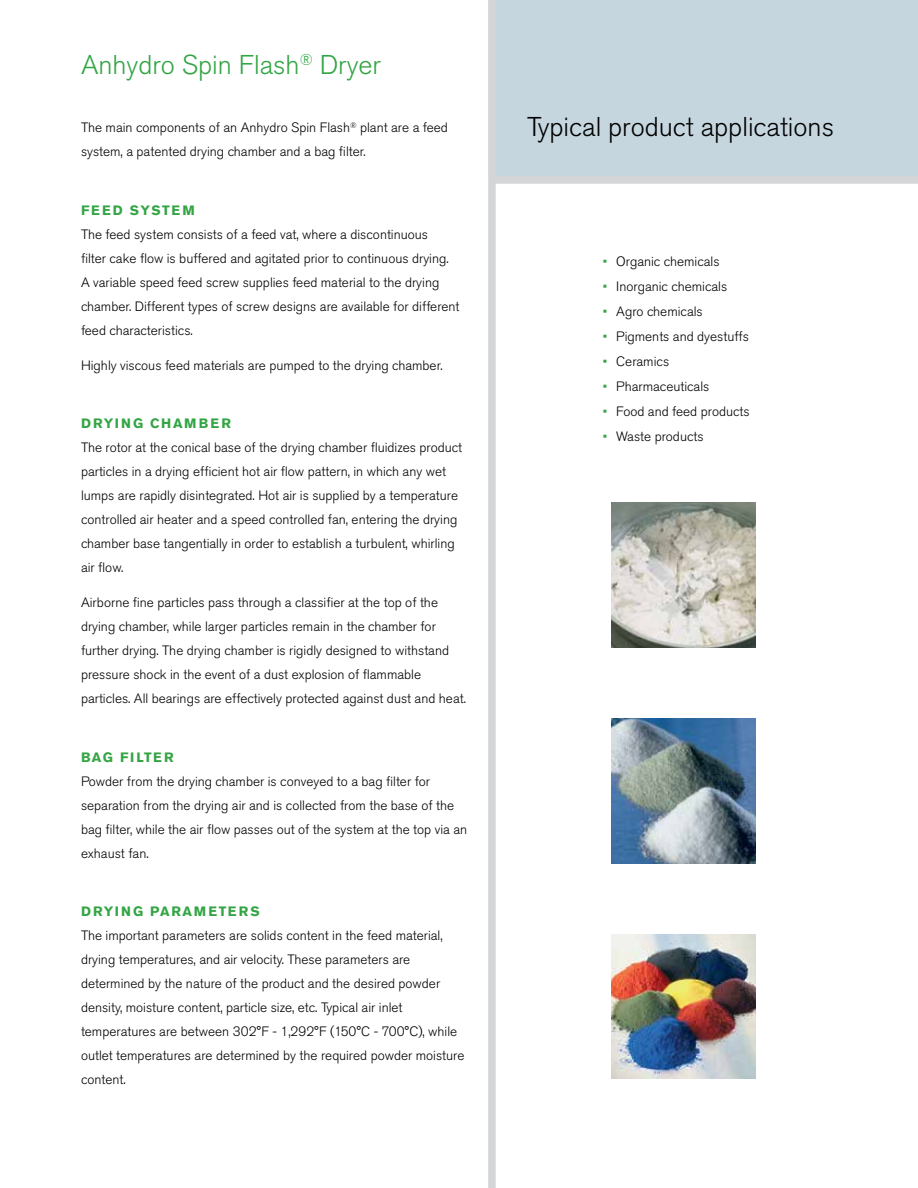
<style>
.page{position:relative;width:918px;height:1188px;background:#fff}
.page>*{position:absolute;margin:0;border:0;box-sizing:border-box;transform-origin:0 0}
.t1{font:300 27px "Akzidenz Grotesk BE";color:#000}
.t2{font:300 27px "Akzidenz Grotesk Pro";color:#33a544}
.t3{font:300 13.5px/24px "Akzidenz Grotesk Pro";color:#000}
.t4{font:700 13.5px "Akzidenz Grotesk Pro";letter-spacing:.12em;color:#33a544}
.t5{font:700 13.5px "Akzidenz Grotesk Pro";letter-spacing:.14em;color:#33a544}
.s1{color:#33a544}
</style>
<div class="page">
<div style="left:490px;top:0;width:428px;height:178px;background:#c5d6df"></div>
<div style="left:490px;top:176px;width:428px;height:8px;background:#d4d5d7"></div>
<div style="left:488px;top:0;width:8px;height:1188px;background:#d4d5d7"></div>
<img style="left:611px;top:719px;width:145px;height:144px">
<img style="left:611px;top:934px;width:145px;height:145px">
<img style="left:611px;top:503px;width:145px;height:144px">
<h1 class="t2" style="left:81px;top:47px;width:302px">Anhydro Spin Flash<sup>®</sup> Dryer</h1>
<p class="t3" style="left:81px;top:115px;width:368px">The main components of an Anhydro Spin Flash<sup>®</sup> plant are a feed system, a patented drying chamber and a bag filter.</p>
<p class="t4" style="left:81px;top:201px;width:115px">FEED SYSTEM</p>
<p class="t3" style="left:81px;top:222px;width:380px">The feed system consists of a feed vat, where a discontinuous<br>filter cake flow is buffered and agitated prior to continuous drying.<br>A variable speed feed screw supplies feed material to the drying chamber. Different types of screw designs are available for different feed characteristics.</p>
<p class="t3" style="left:81px;top:353px;width:363px">Highly viscous feed materials are pumped to the drying chamber.</p>
<p class="t5" style="left:81px;top:415px;width:151px">DRYING CHAMBER</p>
<p class="t3" style="left:81px;top:435px;width:383px">The rotor at the conical base of the drying chamber fluidizes product particles in a drying efficient hot air flow pattern, in which any wet lumps are rapidly disintegrated. Hot air is supplied by a temperature controlled air heater and a speed controlled fan, entering the drying chamber base tangentially in order to establish a turbulent, whirling air flow.</p>
<p class="t3" style="left:81px;top:590px;width:386px">Airborne fine particles pass through a classifier at the top of the drying chamber, while larger particles remain in the chamber for further drying. The drying chamber is rigidly designed to withstand pressure shock in the event of a dust explosion of flammable particles. All bearings are effectively protected against dust and heat.</p>
<p class="t4" style="left:81px;top:748px;width:94px">BAG FILTER</p>
<p class="t3" style="left:81px;top:769px;width:388px">Powder from the drying chamber is conveyed to a bag filter for separation from the drying air and is collected from the base of the bag filter, while the air flow passes out of the system at the top via an exhaust fan.</p>
<p class="t4" style="left:81px;top:903px;width:180px">DRYING PARAMETERS</p>
<p class="t3" style="left:81px;top:923px;width:385px">The important parameters are solids content in the feed material, drying temperatures, and air velocity. These parameters are determined by the nature of the product and the desired powder density, moisture content, particle size, etc. Typical air inlet temperatures are between 302°F - 1,292°F (150°C - 700°C), while outlet temperatures are determined by the required powder moisture content.</p>
<h1 class="t1" style="left:527px;top:111px;width:309px">Typical product applications</h1>
<p class="t3" style="left:603px;top:250px;width:118px"><span class="s1">•</span> Organic chemicals</p>
<p class="t3" style="left:603px;top:275px;width:126px"><span class="s1">•</span> Inorganic chemicals</p>
<p class="t3" style="left:603px;top:300px;width:101px"><span class="s1">•</span> Agro chemicals</p>
<p class="t3" style="left:603px;top:325px;width:148px"><span class="s1">•</span> Pigments and dyestuffs</p>
<p class="t3" style="left:603px;top:350px;width:68px"><span class="s1">•</span> Ceramics</p>
<p class="t3" style="left:603px;top:375px;width:108px"><span class="s1">•</span> Pharmaceuticals</p>
<p class="t3" style="left:603px;top:400px;width:148px"><span class="s1">•</span> Food and feed products</p>
<p class="t3" style="left:603px;top:425px;width:102px"><span class="s1">•</span> Waste products</p>
</div>
